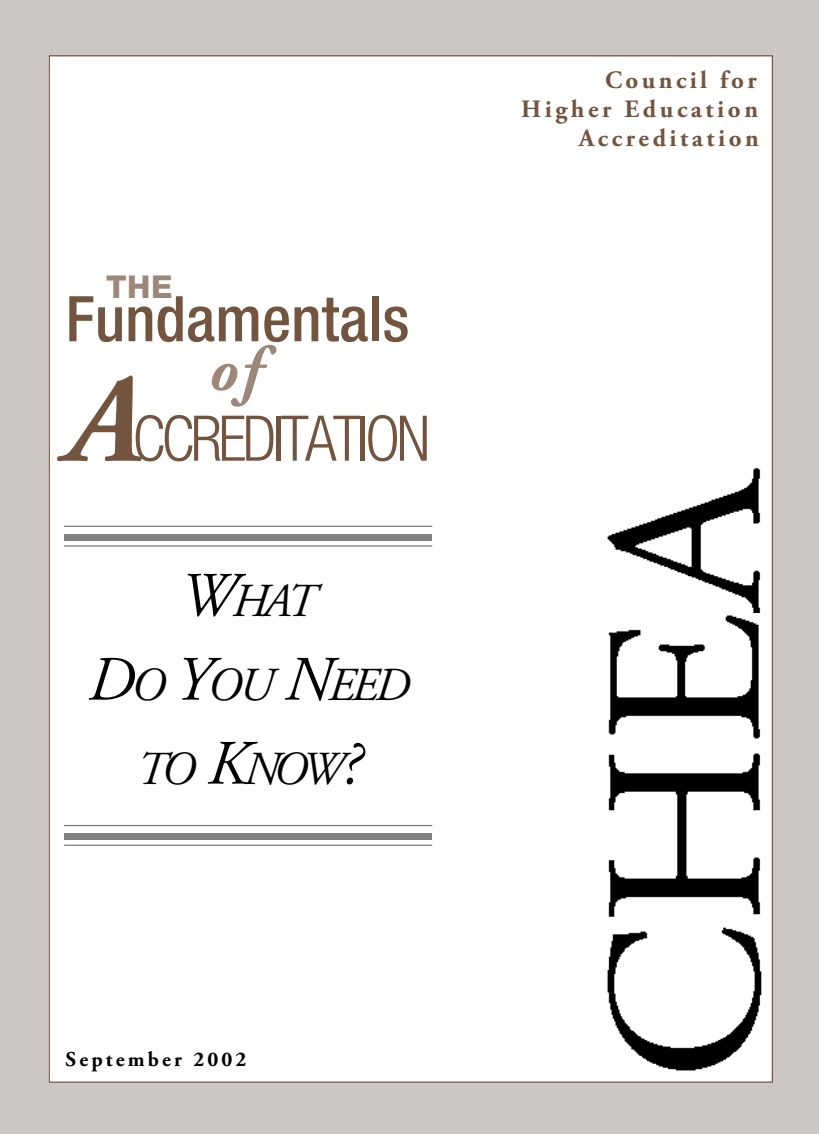
<style>
.page{position:relative;width:819px;height:1134px;background:#cdc7c3}
.page>*{position:absolute;margin:0;border:0;box-sizing:border-box;transform-origin:0 0}
.t1{font:500 condensed 63px/48.6px "Helvetica Neue";color:#73543f;text-align:center}
.t2{font:300 condensed 63px "Helvetica Neue";letter-spacing:-.06em;color:#73543f}
.t3{font:italic 47.25px/84px "Adobe Garamond Pro";letter-spacing:-.11em;color:#000;text-align:center}
.t4{font:800 31.5px "Helvetica Neue";color:#9d8779}
.t5{font:700 24.85px/28.9px "Adobe Garamond Pro";letter-spacing:.145em;color:#73543f;text-align:right}
.t6{font:700 21px "Adobe Garamond Pro";letter-spacing:.15em;color:#000}
.s1{font-family:"Adobe Garamond Pro";font-weight:700;font-style:italic;font-stretch:normal;color:#9d8779}
.s2{font-family:"Adobe Garamond Pro";font-weight:700;font-style:italic;font-stretch:normal;font-size:126px}
.s3{font-size:63px}
</style>
<div class="page">
<div style="left:49px;top:55px;width:724px;height:1028px;background:#fff"></div>
<div style="left:55px;top:71px;width:713px;height:121px;background:#fff"></div>
<img style="left:542px;top:925px;width:231px;height:155px">
<img style="left:542px;top:744px;width:231px;height:181px">
<img style="left:542px;top:613px;width:231px;height:131px">
<img style="left:542px;top:356px;width:231px;height:257px">
<h1 class="t4" style="left:106px;top:268px;width:68px">THE</h1>
<h1 class="t1" style="left:66px;top:294px;width:345px">Fundamentals <span class="s1">of</span></h1>
<h1 class="t2" style="left:67px;top:402px;width:365px"><span class="s2">A</span>CCREDITATION</h1>
<h2 class="t3" style="left:88px;top:560px;width:324px"><span class="s3">W</span>HAT<br><span class="s3">D</span>O <span class="s3">Y</span>OU <span class="s3">N</span>EED<br>TO <span class="s3">K</span>NOW<span class="s3">?</span></h2>
<p class="t5" style="left:521px;top:66px;width:239px">Council for<br>Higher Education<br>Accreditation</p>
<p class="t6" style="left:66px;top:1047px;width:182px">September 2002</p>
</div>
